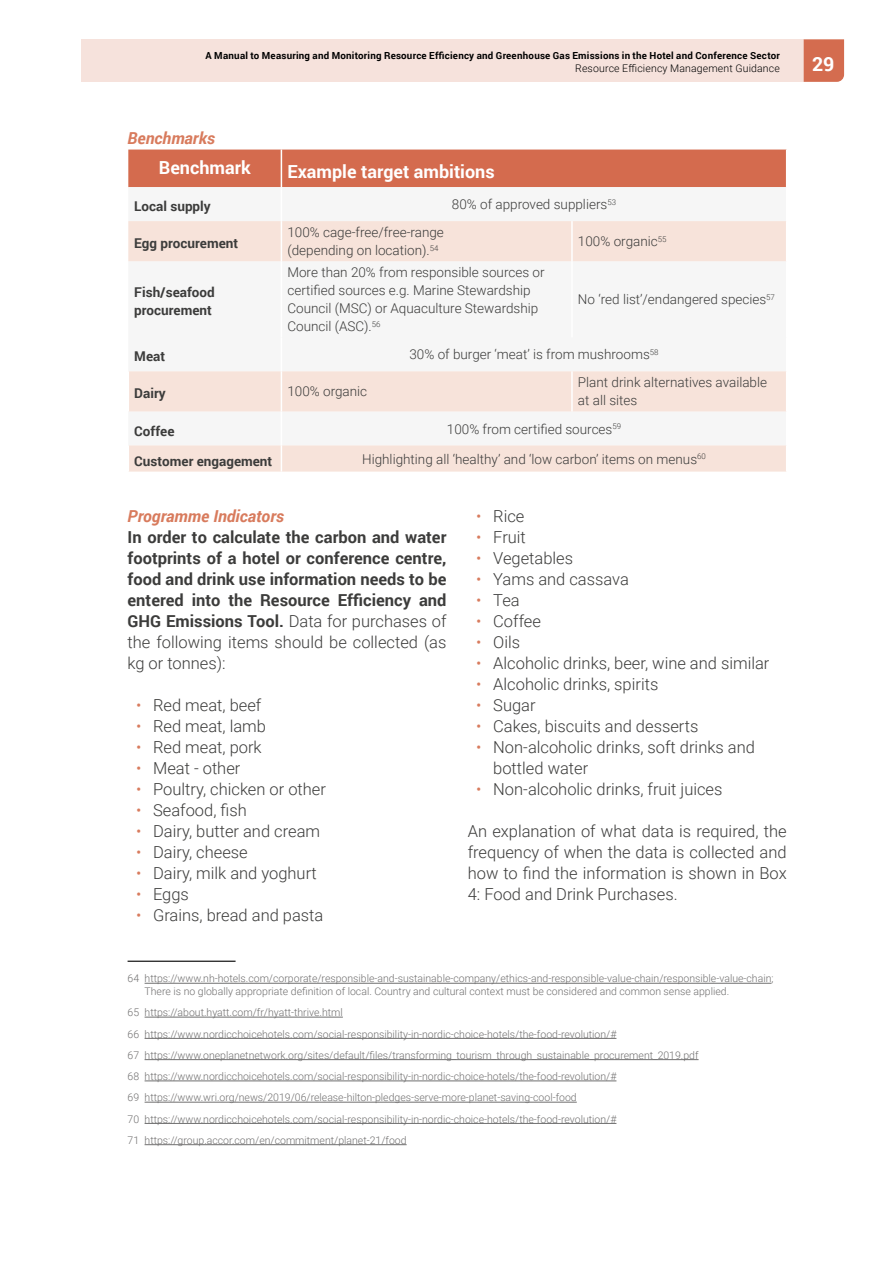
<style>
.page{position:relative;width:893px;height:1263px;background:#fff}
.page>*{position:absolute;margin:0;border:0;box-sizing:border-box;transform-origin:0 0}
.t1{font:700 19.5px "Roboto";color:#fff}
.t2{font:700 18px "Roboto";color:#fff}
.t3{font:300 16.5px/21px "Roboto";color:#3c3c3b}
.t4{font:700 16.5px/21px "Roboto";color:#3c3c3b;text-align:justify}
.t5{font:italic 700 16.5px "Roboto";color:#d87b5d}
.t6{font:300 13.5px/18px "Roboto";color:#3c3c3b}
.t7{font:700 13.5px/18px "Roboto";color:#3c3c3b}
.t8{font:300 10.5px/21.3px "Roboto";color:#706f6f}
.t9{font:300 10.5px "Roboto";letter-spacing:.015em;color:#000}
.t10{font:700 9.75px "Roboto";letter-spacing:.025em;color:#000}
.s1{font-weight:300}
.s2{color:#d87b5d}
</style>
<div class="page">
<div style="left:81px;top:39px;width:723px;height:43px;background:#f6e2dc"></div>
<div style="left:804px;top:39px;width:40px;height:43px;background:#d46c4f"></div>
<hr style="left:128px;top:961px;width:108px;height:1px;background:#000">
<hr style="left:145px;top:983px;width:626px;height:1px;background:#706f6f">
<hr style="left:145px;top:1017px;width:198px;height:1px;background:#706f6f">
<hr style="left:145px;top:1038px;width:471px;height:1px;background:#706f6f">
<hr style="left:145px;top:1059px;width:554px;height:1px;background:#706f6f">
<hr style="left:145px;top:1081px;width:471px;height:1px;background:#706f6f">
<hr style="left:145px;top:1102px;width:432px;height:1px;background:#706f6f">
<hr style="left:145px;top:1123px;width:471px;height:1px;background:#706f6f">
<hr style="left:145px;top:1144px;width:262px;height:1px;background:#706f6f">
<div style="left:128px;top:150px;width:658px;height:37px;background:#d46b4e"></div>
<svg style="left:128px;top:221px;width:658px;height:251px;fill:#f6f6f6"></svg>
<hr style="left:128px;top:371px;width:1px;height:40px;background:#fff">
<hr style="left:281px;top:150px;width:1px;height:37px;background:#fff">
<hr style="left:281px;top:221px;width:1px;height:40px;background:#fff">
<hr style="left:571px;top:221px;width:2px;height:40px;background:#fff">
<hr style="left:281px;top:337px;width:1px;height:34px;background:#fff">
<hr style="left:281px;top:411px;width:1px;height:34px;background:#fff">
<hr style="left:281px;top:371px;width:1px;height:40px;background:#fff">
<hr style="left:571px;top:371px;width:2px;height:40px;background:#fff">
<svg style="left:128px;top:445px;width:1px;height:27px"></svg>
<svg style="left:281px;top:445px;width:1px;height:27px"></svg>
<hr style="left:281px;top:261px;width:1px;height:76px;background:#fff">
<hr style="left:571px;top:261px;width:2px;height:76px;background:#fff">
<p class="t10" style="left:206px;top:49px;width:576px">A Manual to Measuring and Monitoring Resource Efficiency and Greenhouse Gas Emissions in the Hotel and Conference Sector</p>
<p class="t9" style="left:575px;top:61px;width:206px">Resource Efficiency Management Guidance</p>
<h1 class="t1" style="left:812px;top:50px;width:24px">29</h1>
<h3 class="t5" style="left:128px;top:126px;width:89px">Benchmarks</h3>
<h2 class="t2" style="left:159px;top:155px;width:93px">Benchmark</h2>
<h2 class="t2" style="left:287px;top:159px;width:209px">Example target ambitions</h2>
<p class="t7" style="left:134px;top:197px;width:78px">Local supply</p>
<p class="t6" style="left:452px;top:195px;width:166px">80% of approved suppliers<sup>53</sup></p>
<p class="t7" style="left:134px;top:234px;width:105px">Egg procurement</p>
<p class="t6" style="left:287px;top:223px;width:158px">100% cage-free/free-range (depending on location).<sup>54</sup></p>
<p class="t6" style="left:578px;top:232px;width:90px">100% organic<sup>55</sup></p>
<p class="t7" style="left:134px;top:283px;width:82px">Fish/seafood procurement</p>
<p class="t6" style="left:287px;top:263px;width:259px">More than 20% from responsible sources or certified sources e.g. Marine Stewardship Council (MSC) or Aquaculture Stewardship Council (ASC).<sup>56</sup></p>
<p class="t6" style="left:578px;top:290px;width:198px">No ‘red list’/endangered species<sup>57</sup></p>
<p class="t7" style="left:134px;top:347px;width:32px">Meat</p>
<p class="t6" style="left:409px;top:345px;width:251px">30% of burger ‘meat’ is from mushrooms<sup>58</sup></p>
<p class="t7" style="left:134px;top:384px;width:33px">Dairy</p>
<p class="t6" style="left:287px;top:382px;width:81px">100% organic</p>
<p class="t6" style="left:578px;top:373px;width:191px">Plant drink alternatives available at all sites</p>
<p class="t7" style="left:134px;top:421px;width:42px">Coffee</p>
<p class="t6" style="left:447px;top:419px;width:176px">100% from certified sources<sup>59</sup></p>
<p class="t7" style="left:134px;top:451px;width:139px">Customer engagement</p>
<p class="t6" style="left:362px;top:449px;width:345px">Highlighting all ‘healthy’ and ‘low carbon’ items on menus<sup>60</sup></p>
<h3 class="t5" style="left:128px;top:504px;width:158px">Programme Indicators</h3>
<p class="t4" style="left:128px;top:526px;width:320px">In order to calculate the carbon and water footprints of a hotel or conference centre, food and drink use information needs to be entered into the Resource Efficiency and GHG Emissions Tool. <span class="s1">Data for purchases of the following items should be collected (as kg or tonnes):</span></p>
<h3 class="t3" style="left:136px;top:694px;width:127px"><span class="s2">•</span> Red meat, beef</h3>
<h3 class="t3" style="left:136px;top:715px;width:131px"><span class="s2">•</span> Red meat, lamb</h3>
<h3 class="t3" style="left:136px;top:736px;width:127px"><span class="s2">•</span> Red meat, pork</h3>
<h3 class="t3" style="left:136px;top:757px;width:106px"><span class="s2">•</span> Meat - other</h3>
<h3 class="t3" style="left:136px;top:778px;width:191px"><span class="s2">•</span> Poultry, chicken or other</h3>
<h3 class="t3" style="left:136px;top:799px;width:112px"><span class="s2">•</span> Seafood, fish</h3>
<h3 class="t3" style="left:136px;top:820px;width:186px"><span class="s2">•</span> Dairy, butter and cream</h3>
<h3 class="t3" style="left:136px;top:841px;width:113px"><span class="s2">•</span> Dairy, cheese</h3>
<h3 class="t3" style="left:136px;top:862px;width:182px"><span class="s2">•</span> Dairy, milk and yoghurt</h3>
<h3 class="t3" style="left:136px;top:883px;width:54px"><span class="s2">•</span> Eggs</h3>
<h3 class="t3" style="left:136px;top:904px;width:189px"><span class="s2">•</span> Grains, bread and pasta</h3>
<h3 class="t3" style="left:476px;top:505px;width:50px"><span class="s2">•</span> Rice</h3>
<h3 class="t3" style="left:476px;top:526px;width:51px"><span class="s2">•</span> Fruit</h3>
<h3 class="t3" style="left:476px;top:547px;width:98px"><span class="s2">•</span> Vegetables</h3>
<h3 class="t3" style="left:476px;top:568px;width:154px"><span class="s2">•</span> Yams and cassava</h3>
<h3 class="t3" style="left:476px;top:589px;width:45px"><span class="s2">•</span> Tea</h3>
<h3 class="t3" style="left:476px;top:610px;width:66px"><span class="s2">•</span> Coffee</h3>
<h3 class="t3" style="left:476px;top:631px;width:45px"><span class="s2">•</span> Oils</h3>
<h3 class="t3" style="left:476px;top:652px;width:295px"><span class="s2">•</span> Alcoholic drinks, beer, wine and similar</h3>
<h3 class="t3" style="left:476px;top:673px;width:184px"><span class="s2">•</span> Alcoholic drinks, spirits</h3>
<h3 class="t3" style="left:476px;top:694px;width:61px"><span class="s2">•</span> Sugar</h3>
<h3 class="t3" style="left:476px;top:715px;width:224px"><span class="s2">•</span> Cakes, biscuits and desserts</h3>
<h3 class="t3" style="left:493px;top:736px;width:263px;text-indent:-17px"><span class="s2">•</span> Non-alcoholic drinks, soft drinks and bottled water</h3>
<h3 class="t3" style="left:476px;top:778px;width:248px"><span class="s2">•</span> Non-alcoholic drinks, fruit juices</h3>
<h3 class="t3" style="left:468px;top:820px;width:320px;text-align:justify">An explanation of what data is required, the frequency of when the data is collected and how to find the information is shown in Box 4: Food and Drink Purchases.</h3>
<p class="t8" style="left:145px;top:972px;width:630px;line-height:12.6px;text-indent:-17px">64 https://www.nh-hotels.com/corporate/responsible-and-sustainable-company/ethics-and-responsible-value-chain/responsible-value-chain;<br>There is no globally appropriate definition of local. Country and cultural context must be considered and common sense applied.</p>
<p class="t8" style="left:128px;top:1001px;width:572px">65 https://about.hyatt.com/fr/hyatt-thrive.html<br>66 https://www.nordicchoicehotels.com/social-responsibility-in-nordic-choice-hotels/the-food-revolution/#<br>67 https://www.oneplanetnetwork.org/sites/default/files/transforming_tourism_through_sustainable_procurement_2019.pdf 68 https://www.nordicchoicehotels.com/social-responsibility-in-nordic-choice-hotels/the-food-revolution/#<br>69 https://www.wri.org/news/2019/06/release-hilton-pledges-serve-more-planet-saving-cool-food<br>70 https://www.nordicchoicehotels.com/social-responsibility-in-nordic-choice-hotels/the-food-revolution/#<br>71 https://group.accor.com/en/commitment/planet-21/food</p>
</div>
